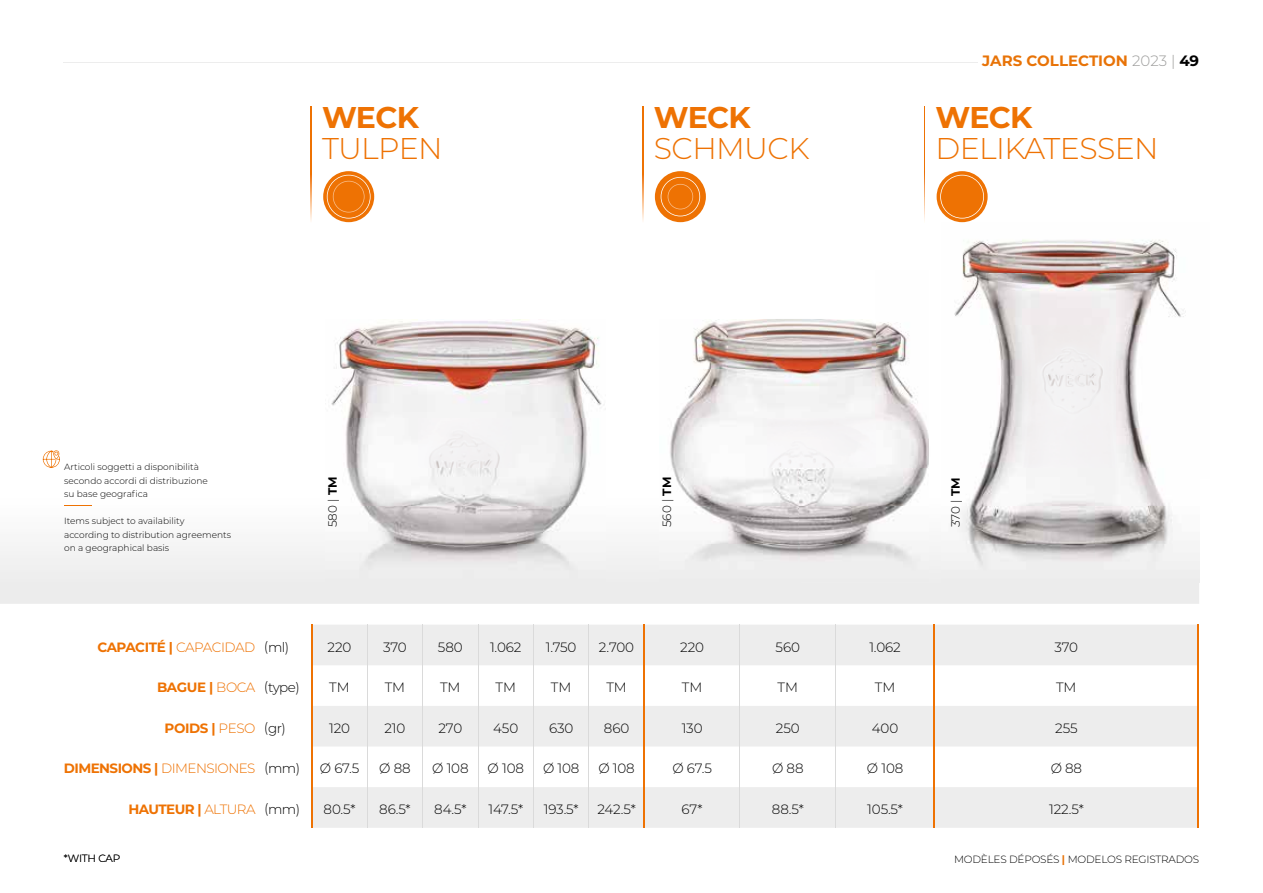
<style>
.page{position:relative;width:1263px;height:893px;background:#fff}
.page>*{position:absolute;margin:0;border:0;box-sizing:border-box;transform-origin:0 0}
.t1{font:300 30px "Montserrat";letter-spacing:-.02em;color:#ee7203}
.t2{font:700 30px "Montserrat";letter-spacing:-.02em;color:#ee7203}
.t3{font:700 15px "Montserrat";color:#e87307}
.t4{font:300 13.5px "Montserrat";letter-spacing:-.01em;color:#000}
.t5{font:700 13.5px "Montserrat";letter-spacing:-.04em;color:#ee7203}
.t6{font:300 12px "Montserrat";color:#000}
.t7{font:300 10.5px "Montserrat";letter-spacing:-.02em;color:#000}
.t8{font:300 9px/13.5px "Montserrat";color:#000}
.s1{font-weight:300;color:#9d9d9c}
.s2{color:#000}
.s3{font-weight:700}
.s4{font-weight:300}
.s5{font-weight:300;color:#000}
.s6{font-weight:700;color:#e87307}
</style>
<div class="page">
<div style="left:0;top:546px;width:1199px;height:58px;background:#ececec"></div>
<img style="left:325px;top:171px;width:281px;height:411px">
<img style="left:660px;top:171px;width:280px;height:297px">
<img style="left:673px;top:468px;width:254px;height:76px">
<img style="left:660px;top:544px;width:539px;height:38px">
<img style="left:950px;top:171px;width:236px;height:257px">
<img style="left:985px;top:428px;width:131px;height:40px">
<img style="left:1116px;top:428px;width:34px;height:40px">
<img style="left:1199px;top:552px;width:1px;height:30px">
<img style="left:959px;top:468px;width:214px;height:76px">
<img style="left:929px;top:544px;width:11px;height:38px">
<hr style="left:64px;top:62px;width:914px;height:1px;background:#ededed">
<svg style="left:313px;top:625px;width:884px;height:203px;fill:#ededed"></svg>
<hr style="left:367px;top:625px;width:1px;height:40px;background:#dadada">
<hr style="left:422px;top:625px;width:1px;height:40px;background:#dadada">
<hr style="left:478px;top:625px;width:1px;height:40px;background:#dadada">
<hr style="left:533px;top:625px;width:1px;height:40px;background:#dadada">
<hr style="left:739px;top:625px;width:1px;height:40px;background:#dadada">
<hr style="left:367px;top:665px;width:1px;height:41px;background:#dadada">
<hr style="left:422px;top:665px;width:1px;height:41px;background:#dadada">
<hr style="left:478px;top:665px;width:1px;height:41px;background:#dadada">
<hr style="left:533px;top:665px;width:1px;height:41px;background:#dadada">
<hr style="left:739px;top:665px;width:1px;height:41px;background:#dadada">
<hr style="left:367px;top:706px;width:1px;height:40px;background:#dadada">
<hr style="left:422px;top:706px;width:1px;height:40px;background:#dadada">
<hr style="left:478px;top:706px;width:1px;height:40px;background:#dadada">
<hr style="left:533px;top:706px;width:1px;height:40px;background:#dadada">
<hr style="left:739px;top:706px;width:1px;height:40px;background:#dadada">
<hr style="left:367px;top:746px;width:1px;height:41px;background:#dadada">
<hr style="left:422px;top:746px;width:1px;height:41px;background:#dadada">
<hr style="left:478px;top:746px;width:1px;height:41px;background:#dadada">
<hr style="left:533px;top:746px;width:1px;height:41px;background:#dadada">
<hr style="left:739px;top:746px;width:1px;height:41px;background:#dadada">
<hr style="left:367px;top:787px;width:1px;height:41px;background:#dadada">
<hr style="left:422px;top:787px;width:1px;height:41px;background:#dadada">
<hr style="left:478px;top:787px;width:1px;height:41px;background:#dadada">
<hr style="left:533px;top:787px;width:1px;height:41px;background:#dadada">
<hr style="left:739px;top:787px;width:1px;height:41px;background:#dadada">
<hr style="left:588px;top:625px;width:1px;height:40px;background:#dadada">
<hr style="left:835px;top:625px;width:1px;height:40px;background:#dadada">
<hr style="left:588px;top:665px;width:1px;height:41px;background:#dadada">
<hr style="left:835px;top:665px;width:1px;height:41px;background:#dadada">
<hr style="left:588px;top:706px;width:1px;height:40px;background:#dadada">
<hr style="left:835px;top:706px;width:1px;height:40px;background:#dadada">
<hr style="left:588px;top:746px;width:1px;height:41px;background:#dadada">
<hr style="left:835px;top:746px;width:1px;height:41px;background:#dadada">
<hr style="left:588px;top:787px;width:1px;height:41px;background:#dadada">
<hr style="left:835px;top:787px;width:1px;height:41px;background:#dadada">
<hr style="left:643px;top:625px;width:2px;height:40px;background:#ee7203">
<hr style="left:643px;top:665px;width:2px;height:41px;background:#ee7203">
<hr style="left:643px;top:706px;width:2px;height:40px;background:#ee7203">
<hr style="left:643px;top:746px;width:2px;height:41px;background:#ee7203">
<hr style="left:643px;top:787px;width:2px;height:41px;background:#ee7203">
<hr style="left:311px;top:625px;width:2px;height:40px;background:#ee7203">
<hr style="left:934px;top:625px;width:1px;height:40px;background:#ee7203">
<hr style="left:1197px;top:625px;width:2px;height:40px;background:#ee7203">
<hr style="left:311px;top:665px;width:2px;height:41px;background:#ee7203">
<hr style="left:934px;top:665px;width:1px;height:41px;background:#ee7203">
<hr style="left:1197px;top:665px;width:2px;height:41px;background:#ee7203">
<hr style="left:311px;top:706px;width:2px;height:40px;background:#ee7203">
<hr style="left:934px;top:706px;width:1px;height:40px;background:#ee7203">
<hr style="left:1197px;top:706px;width:2px;height:40px;background:#ee7203">
<hr style="left:311px;top:746px;width:2px;height:41px;background:#ee7203">
<hr style="left:934px;top:746px;width:1px;height:41px;background:#ee7203">
<hr style="left:1197px;top:746px;width:2px;height:41px;background:#ee7203">
<hr style="left:311px;top:787px;width:2px;height:41px;background:#ee7203">
<hr style="left:934px;top:787px;width:1px;height:41px;background:#ee7203">
<hr style="left:1197px;top:787px;width:2px;height:41px;background:#ee7203">
<svg style="left:311px;top:106px;width:1px;height:115px"></svg>
<svg style="left:642px;top:106px;width:1px;height:115px"></svg>
<hr style="left:924px;top:106px;width:1px;height:65px;background:#ee7203">
<img style="left:924px;top:171px;width:1px;height:52px">
<svg style="left:936px;top:171px;width:52px;height:51px"></svg>
<svg style="left:940px;top:175px;width:44px;height:44px;background:#f08321"></svg>
<svg style="left:323px;top:171px;width:51px;height:51px"></svg>
<svg style="left:327px;top:175px;width:44px;height:44px;background:#f08626"></svg>
<div style="left:655px;top:171px;width:51px;height:51px;background:#ee7203;border-radius:50%"></div>
<svg style="left:661px;top:177px;width:39px;height:39px"></svg>
<svg style="left:64px;top:505px;width:28px;height:1px"></svg>
<svg style="left:43px;top:450px;width:17px;height:18px"></svg>
<h1 class="t2" style="left:322px;top:96px;width:98px">WECK</h1>
<h1 class="t1" style="left:322px;top:128px;width:122px">TULPEN</h1>
<h1 class="t2" style="left:654px;top:96px;width:98px">WECK</h1>
<h1 class="t1" style="left:654px;top:128px;width:157px">SCHMUCK</h1>
<p class="t3" style="left:982px;top:49px;width:218px">JARS COLLECTION <span class="s1">2023 |</span> <span class="s2">49</span></p>
<h1 class="t2" style="left:935px;top:96px;width:98px">WECK</h1>
<h1 class="t1" style="left:935px;top:128px;width:225px">DELIKATESSEN</h1>
<p class="t8" style="left:64px;top:460px;width:145px">Articoli soggetti a disponibilità secondo accordi di distribuzione su base geografica</p>
<p class="t8" style="left:64px;top:514px;width:168px">Items subject to availability according to distribution agreements on a geographical basis</p>
<p class="t6" style="left:324px;top:527px;width:52px;rotate:-90deg">580 | <span class="s3">TM</span></p>
<p class="t6" style="left:659px;top:527px;width:52px;rotate:-90deg">560 | <span class="s3">TM</span></p>
<p class="t6" style="left:947px;top:527px;width:51px;rotate:-90deg">370 | <span class="s3">TM</span></p>
<p class="t5" style="left:97px;top:637px;width:193px">CAPACITÉ | <span class="s4">CAPACIDAD</span> <span class="s5">(ml)</span></p>
<p class="t4" style="left:328px;top:637px;width:25px">220</p>
<p class="t4" style="left:383px;top:637px;width:25px">370</p>
<p class="t4" style="left:438px;top:637px;width:26px">580</p>
<p class="t4" style="left:490px;top:637px;width:33px">1.062</p>
<p class="t4" style="left:546px;top:637px;width:32px">1.750</p>
<p class="t4" style="left:599px;top:637px;width:37px">2.700</p>
<p class="t4" style="left:680px;top:637px;width:25px">220</p>
<p class="t4" style="left:776px;top:637px;width:26px">560</p>
<p class="t4" style="left:869px;top:637px;width:33px">1.062</p>
<p class="t4" style="left:1054px;top:637px;width:25px">370</p>
<p class="t5" style="left:157px;top:678px;width:144px">BAGUE | <span class="s4">BOCA</span> <span class="s5">(type)</span></p>
<p class="t4" style="left:329px;top:678px;width:22px">TM</p>
<p class="t4" style="left:385px;top:678px;width:22px">TM</p>
<p class="t4" style="left:440px;top:678px;width:22px">TM</p>
<p class="t4" style="left:495px;top:678px;width:22px">TM</p>
<p class="t4" style="left:551px;top:678px;width:22px">TM</p>
<p class="t4" style="left:606px;top:678px;width:22px">TM</p>
<p class="t4" style="left:682px;top:678px;width:22px">TM</p>
<p class="t4" style="left:778px;top:678px;width:22px">TM</p>
<p class="t4" style="left:875px;top:678px;width:22px">TM</p>
<p class="t4" style="left:1056px;top:678px;width:22px">TM</p>
<p class="t5" style="left:165px;top:718px;width:123px">POIDS | <span class="s4">PESO</span> <span class="s5">(gr)</span></p>
<p class="t4" style="left:329px;top:719px;width:22px">120</p>
<p class="t4" style="left:384px;top:719px;width:22px">210</p>
<p class="t4" style="left:438px;top:719px;width:25px">270</p>
<p class="t4" style="left:493px;top:719px;width:26px">450</p>
<p class="t4" style="left:549px;top:719px;width:26px">630</p>
<p class="t4" style="left:604px;top:719px;width:27px">860</p>
<p class="t4" style="left:682px;top:719px;width:22px">130</p>
<p class="t4" style="left:776px;top:719px;width:25px">250</p>
<p class="t4" style="left:872px;top:719px;width:28px">400</p>
<p class="t4" style="left:1055px;top:719px;width:24px">255</p>
<p class="t5" style="left:64px;top:759px;width:238px">DIMENSIONS | <span class="s4">DIMENSIONES</span> <span class="s5">(mm)</span></p>
<p class="t4" style="left:320px;top:759px;width:41px">Ø 67.5</p>
<p class="t4" style="left:379px;top:759px;width:33px">Ø 88</p>
<p class="t4" style="left:432px;top:759px;width:38px">Ø 108</p>
<p class="t4" style="left:488px;top:759px;width:38px">Ø 108</p>
<p class="t4" style="left:543px;top:759px;width:38px">Ø 108</p>
<p class="t4" style="left:598px;top:759px;width:38px">Ø 108</p>
<p class="t4" style="left:672px;top:759px;width:41px">Ø 67.5</p>
<p class="t4" style="left:772px;top:759px;width:33px">Ø 88</p>
<p class="t4" style="left:867px;top:759px;width:38px">Ø 108</p>
<p class="t4" style="left:1051px;top:759px;width:33px">Ø 88</p>
<p class="t5" style="left:128px;top:799px;width:173px">HAUTEUR | <span class="s4">ALTURA</span> <span class="s5">(mm)</span></p>
<p class="t4" style="left:324px;top:800px;width:33px">80.5*</p>
<p class="t4" style="left:379px;top:800px;width:33px">86.5*</p>
<p class="t4" style="left:434px;top:800px;width:34px">84.5*</p>
<p class="t4" style="left:489px;top:800px;width:36px">147.5*</p>
<p class="t4" style="left:544px;top:800px;width:36px">193.5*</p>
<p class="t4" style="left:597px;top:800px;width:40px">242.5*</p>
<p class="t4" style="left:682px;top:800px;width:23px">67*</p>
<p class="t4" style="left:772px;top:800px;width:33px">88.5*</p>
<p class="t4" style="left:867px;top:800px;width:37px">105.5*</p>
<p class="t4" style="left:1049px;top:800px;width:36px">122.5*</p>
<p class="t7" style="left:64px;top:851px;width:58px">*WITH CAP</p>
<p class="t7" style="left:954px;top:852px;width:247px">MODÈLES DÉPOSÉS <span class="s6">|</span> MODELOS REGISTRADOS</p>
</div>
